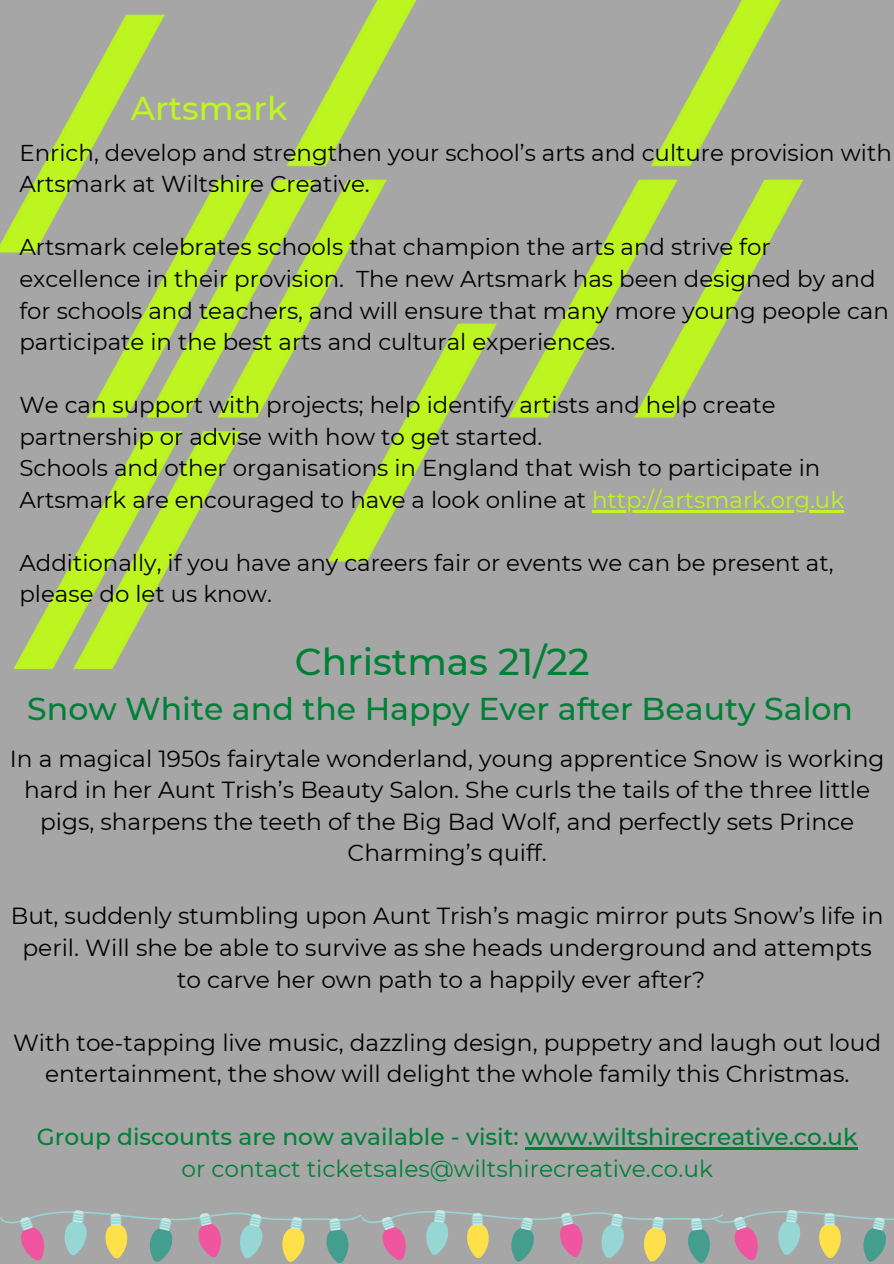
<style>
.page{position:relative;width:894px;height:1264px;background:#fff}
.page>*{position:absolute;margin:0;border:0;box-sizing:border-box;transform-origin:0 0}
.t1{font:500 37.35px "Montserrat";color:#008037}
.t2{font:500 33px "Montserrat";color:#bdf621}
.t3{font:500 31.5px "Montserrat";color:#008037}
.t4{font:23.25px/31.5px "Montserrat";color:#000;text-align:center}
.t5{font:500 23.25px "Montserrat";color:#008037}
.t6{font:23.25px "Montserrat";color:#008037}
.t7{font:22.95px/31.5px "Montserrat";color:#000}
.s1{color:#bdf621}
</style>
<div class="page">
<div style="left:0;top:0;width:893px;height:1263px;background:#a6a6a6"></div>
<img style="left:0;top:0;width:844px;height:670px">
<hr style="left:592px;top:510px;width:251px;height:2px;background:#bdf621">
<hr style="left:524px;top:1147px;width:333px;height:2px;background:#008037">
<svg style="left:0;top:1210px;width:893px;height:53px"></svg>
<p class="t2" style="left:131px;top:88px;width:158px">Artsmark</p>
<p class="t7" style="left:19px;top:137px;width:873px">Enrich, develop and strengthen your school’s arts and culture provision with<br>Artsmark at Wiltshire Creative.</p>
<p class="t7" style="left:19px;top:231px;width:870px">Artsmark celebrates schools that champion the arts and strive for excellence in their provision. The new Artsmark has been designed by and for schools and teachers, and will ensure that many more young people can participate in the best arts and cultural experiences.</p>
<p class="t7" style="left:19px;top:389px;width:757px">We can support with projects; help identify artists and help create partnership or advise with how to get started.</p>
<p class="t7" style="left:19px;top:452px;width:826px">Schools and other organisations in England that wish to participate in<br>Artsmark are encouraged to have a look online at <span class="s1">http://artsmark.org.uk</span></p>
<p class="t7" style="left:19px;top:547px;width:815px">Additionally, if you have any careers fair or events we can be present at, please do let us know.</p>
<p class="t1" style="left:295px;top:638px;width:296px">Christmas 21/22</p>
<p class="t3" style="left:27px;top:689px;width:827px">Snow White and the Happy Ever after Beauty Salon</p>
<p class="t4" style="left:10px;top:742px;width:875px">In a magical 1950s fairytale wonderland, young apprentice Snow is working hard in her Aunt Trish’s Beauty Salon. She curls the tails of the three little pigs, sharpens the teeth of the Big Bad Wolf, and perfectly sets Prince Charming’s quiff.</p>
<p class="t4" style="left:11px;top:900px;width:873px">But, suddenly stumbling upon Aunt Trish’s magic mirror puts Snow’s life in peril. Will she be able to survive as she heads underground and attempts to carve her own path to a happily ever after?</p>
<p class="t4" style="left:13px;top:1026px;width:869px">With toe-tapping live music, dazzling design, puppetry and laugh out loud entertainment, the show will delight the whole family this Christmas.</p>
<p class="t5" style="left:37px;top:1122px;width:821px">Group discounts are now available - visit: www.wiltshirecreative.co.uk</p>
<p class="t6" style="left:181px;top:1154px;width:533px">or contact ticketsales@wiltshirecreative.co.uk</p>
</div>
